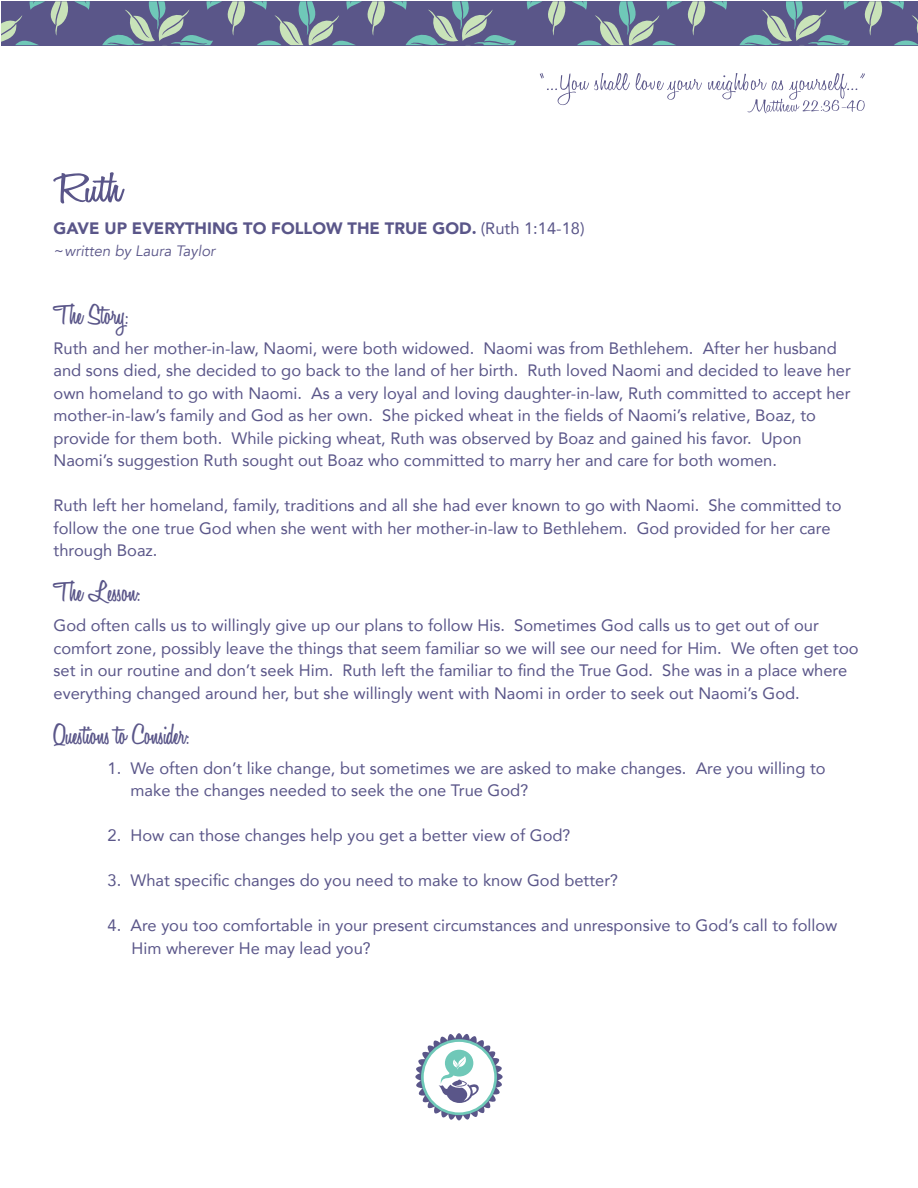
<style>
.page{position:relative;width:918px;height:1188px;background:#fff}
.page>*{position:absolute;margin:0;border:0;box-sizing:border-box;transform-origin:0 0}
.t1{font:600 43.65px "Honey Script";color:#5a5689;scale:1.29 1}
.t2{font:600 30px "Honey Script";color:#5a5689}
.t3{font:16.5px/22.5px "Avenir";color:#5a5689}
.t4{font:900 16.5px "Avenir";color:#5a5689}
.t5{font:italic 15px "Avenir";color:#5a5689}
.s1{font-weight:400}
.s2{font-style:normal;font-size:16.5px}
</style>
<div class="page">
<svg style="left:636px;top:73px;width:66px;height:27px"></svg>
<svg style="left:540px;top:73px;width:90px;height:32px"></svg>
<svg style="left:708px;top:73px;width:157px;height:40px"></svg>
<div style="left:1px;top:1px;width:917px;height:44px;background:#5a5689"></div>
<svg style="left:527px;top:1px;width:200px;height:44px"></svg>
<svg style="left:739px;top:1px;width:179px;height:45px"></svg>
<svg style="left:1px;top:1px;width:89px;height:44px"></svg>
<svg style="left:102px;top:1px;width:414px;height:45px"></svg>
<svg style="left:415px;top:1033px;width:88px;height:88px"></svg>
<h1 class="t1" style="left:54px;top:162px;width:54px">Ruth</h1>
<p class="t4" style="left:54px;top:214px;width:533px">GAVE UP EVERYTHING TO FOLLOW THE TRUE GOD. <span class="s1">(Ruth 1:14-18)</span></p>
<p class="t5" style="left:54px;top:242px;width:163px"><span class="s2">~</span>written by Laura Taylor</p>
<h2 class="t2" style="left:54px;top:296px;width:76px">The Story:</h2>
<p class="t3" style="left:54px;top:336px;width:799px">Ruth and her mother-in-law, Naomi, were both widowed. Naomi was from Bethlehem. After her husband and sons died, she decided to go back to the land of her birth. Ruth loved Naomi and decided to leave her own homeland to go with Naomi. As a very loyal and loving daughter-in-law, Ruth committed to accept her mother-in-law’s family and God as her own. She picked wheat in the fields of Naomi’s relative, Boaz, to provide for them both. While picking wheat, Ruth was observed by Boaz and gained his favor. Upon Naomi’s suggestion Ruth sought out Boaz who committed to marry her and care for both women.</p>
<p class="t3" style="left:54px;top:494px;width:789px">Ruth left her homeland, family, traditions and all she had ever known to go with Naomi. She committed to follow the one true God when she went with her mother-in-law to Bethlehem. God provided for her care through Boaz.</p>
<h2 class="t2" style="left:54px;top:574px;width:88px">The Lesson:</h2>
<p class="t3" style="left:54px;top:614px;width:807px">God often calls us to willingly give up our plans to follow His. Sometimes God calls us to get out of our comfort zone, possibly leave the things that seem familiar so we will see our need for Him. We often get too set in our routine and don’t seek Him. Ruth left the familiar to find the True God. She was in a place where everything changed around her, but she willingly went with Naomi in order to seek out Naomi’s God.</p>
<h2 class="t2" style="left:54px;top:716px;width:137px">Questions to Consider:</h2>
<p class="t3" style="left:130px;top:756px;width:697px;text-indent:-23px">1. We often don’t like change, but sometimes we are asked to make changes. Are you willing to make the changes needed to seek the one True God?</p>
<p class="t3" style="left:108px;top:824px;width:464px">2. How can those changes help you get a better view of God?</p>
<p class="t3" style="left:108px;top:869px;width:512px">3. What specific changes do you need to make to know God better?</p>
<p class="t3" style="left:132px;top:914px;width:707px;text-indent:-24px">4. Are you too comfortable in your present circumstances and unresponsive to God’s call to follow<br>Him wherever He may lead you?</p>
</div>
